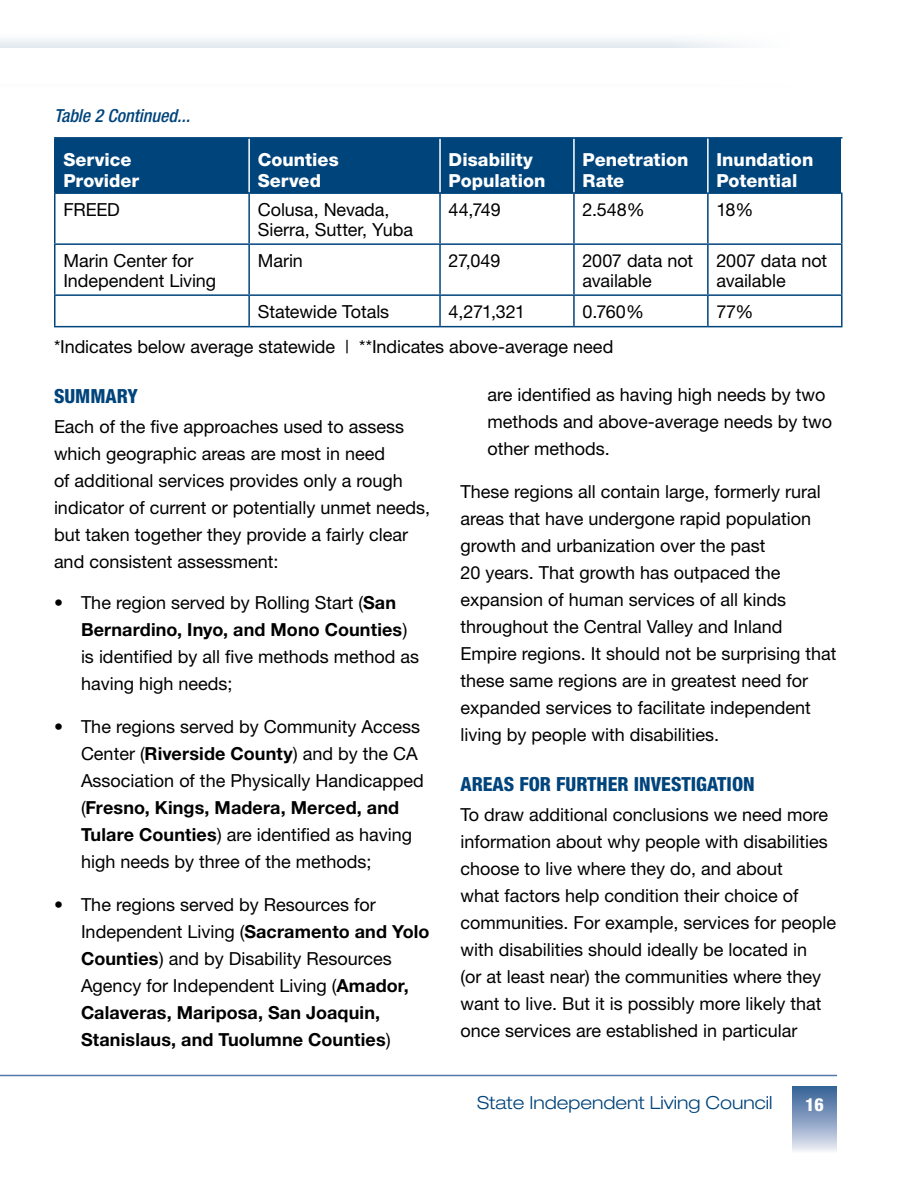
<style>
.page{position:relative;width:918px;height:1188px;background:#fff}
.page>*{position:absolute;margin:0;border:0;box-sizing:border-box;transform-origin:0 0}
.Head{font:800 condensed 19.5px "Helvetica Neue";color:#00447c}
.Body{font:18px/27px "Helvetica Neue";color:#000}
.Bullets{font:18px/27px "Helvetica Neue";color:#000}
.Cell_Body{font:18px/19.5px "Helvetica Neue";letter-spacing:-.005em;color:#000}
.Header_Cell_Text{font:800 18px "Helvetica Neue";color:#fff}
.t1{font:300 expanded 18px "Helvetica Neue";color:#00447c}
.t2{font:italic 500 condensed 18px "Helvetica Neue";color:#00447c}
.t3{font:800 condensed 18px "Helvetica Neue";color:#fff}
.s1{font-weight:700}
</style>
<div class="page">
<div style="left:0;top:30px;width:848px;height:61px;background:#00447c;opacity:.3"></div>
<div style="left:0;top:48px;width:837px;height:36px;background:#fff"></div>
<div style="left:792px;top:1087px;width:45px;height:73px;background:linear-gradient(to bottom,#2f5b94,#fff)"></div>
<hr style="left:0;top:1075px;width:837px;height:1px;background:#5478a6">
<div style="left:666px;top:0;width:182px;height:108px;background:#fff"></div>
<div style="left:56px;top:139px;width:785px;height:53px;background:#00447c"></div>
<hr style="left:248px;top:139px;width:2px;height:53px;background:#fff">
<hr style="left:439px;top:139px;width:2px;height:53px;background:#fff">
<hr style="left:573px;top:139px;width:2px;height:53px;background:#fff">
<hr style="left:248px;top:194px;width:2px;height:49px;background:#00447c">
<hr style="left:439px;top:194px;width:2px;height:49px;background:#00447c">
<hr style="left:573px;top:194px;width:2px;height:49px;background:#00447c">
<hr style="left:707px;top:194px;width:2px;height:49px;background:#00447c">
<hr style="left:248px;top:245px;width:2px;height:49px;background:#00447c">
<hr style="left:439px;top:245px;width:2px;height:49px;background:#00447c">
<hr style="left:573px;top:245px;width:2px;height:49px;background:#00447c">
<hr style="left:707px;top:245px;width:2px;height:49px;background:#00447c">
<hr style="left:54px;top:294px;width:195px;height:2px;background:#00447c">
<hr style="left:249px;top:294px;width:191px;height:2px;background:#00447c">
<hr style="left:248px;top:296px;width:2px;height:30px;background:#00447c">
<hr style="left:440px;top:294px;width:134px;height:2px;background:#00447c">
<hr style="left:439px;top:296px;width:2px;height:30px;background:#00447c">
<hr style="left:574px;top:294px;width:134px;height:2px;background:#00447c">
<hr style="left:573px;top:296px;width:2px;height:30px;background:#00447c">
<hr style="left:708px;top:294px;width:135px;height:2px;background:#00447c">
<hr style="left:707px;top:296px;width:2px;height:30px;background:#00447c">
<hr style="left:54px;top:326px;width:195px;height:1px;background:#00447c">
<hr style="left:249px;top:326px;width:191px;height:1px;background:#00447c">
<hr style="left:440px;top:326px;width:134px;height:1px;background:#00447c">
<hr style="left:574px;top:326px;width:134px;height:1px;background:#00447c">
<hr style="left:708px;top:326px;width:135px;height:1px;background:#00447c">
<hr style="left:54px;top:137px;width:195px;height:2px;background:#00447c">
<hr style="left:54px;top:139px;width:2px;height:53px;background:#00447c">
<hr style="left:249px;top:137px;width:191px;height:2px;background:#00447c">
<hr style="left:440px;top:137px;width:134px;height:2px;background:#00447c">
<hr style="left:574px;top:137px;width:134px;height:2px;background:#00447c">
<hr style="left:54px;top:192px;width:195px;height:2px;background:#00447c">
<hr style="left:54px;top:194px;width:2px;height:49px;background:#00447c">
<hr style="left:249px;top:192px;width:191px;height:2px;background:#00447c">
<hr style="left:440px;top:192px;width:134px;height:2px;background:#00447c">
<hr style="left:574px;top:192px;width:134px;height:2px;background:#00447c">
<hr style="left:841px;top:194px;width:2px;height:49px;background:#00447c">
<hr style="left:54px;top:243px;width:195px;height:2px;background:#00447c">
<hr style="left:54px;top:245px;width:2px;height:49px;background:#00447c">
<hr style="left:249px;top:243px;width:191px;height:2px;background:#00447c">
<hr style="left:440px;top:243px;width:134px;height:2px;background:#00447c">
<hr style="left:574px;top:243px;width:134px;height:2px;background:#00447c">
<hr style="left:841px;top:245px;width:2px;height:49px;background:#00447c">
<hr style="left:54px;top:296px;width:2px;height:30px;background:#00447c">
<hr style="left:841px;top:296px;width:2px;height:30px;background:#00447c">
<hr style="left:708px;top:137px;width:135px;height:2px;background:#00447c">
<hr style="left:708px;top:192px;width:135px;height:2px;background:#00447c">
<hr style="left:708px;top:243px;width:135px;height:2px;background:#00447c">
<hr style="left:707px;top:139px;width:2px;height:53px;background:#fff">
<p class="t2" style="left:54px;top:105px;width:138px">Table 2 Continued...</p>
<p class="Header_Cell_Text" style="left:63px;top:149px;width:70px">Service</p>
<p class="Header_Cell_Text" style="left:63px;top:170px;width:77px">Provider</p>
<p class="Header_Cell_Text" style="left:258px;top:149px;width:82px">Counties</p>
<p class="Header_Cell_Text" style="left:258px;top:170px;width:65px">Served</p>
<p class="Header_Cell_Text" style="left:449px;top:149px;width:86px">Disability</p>
<p class="Header_Cell_Text" style="left:449px;top:170px;width:98px">Population</p>
<p class="Header_Cell_Text" style="left:583px;top:149px;width:107px">Penetration</p>
<p class="Header_Cell_Text" style="left:583px;top:170px;width:43px">Rate</p>
<p class="Header_Cell_Text" style="left:717px;top:149px;width:98px">Inundation</p>
<p class="Header_Cell_Text" style="left:717px;top:170px;width:82px">Potential</p>
<p class="Cell_Body" style="left:63px;top:200px;width:58px">FREED</p>
<p class="Cell_Body" style="left:258px;top:200px;width:157px">Colusa, Nevada,<br>Sierra, Sutter, Yuba</p>
<p class="Cell_Body" style="left:449px;top:200px;width:54px">44,749</p>
<p class="Cell_Body" style="left:583px;top:200px;width:64px">2.548%</p>
<p class="Cell_Body" style="left:717px;top:200px;width:38px">18%</p>
<p class="Cell_Body" style="left:63px;top:251px;width:154px">Marin Center for<br>Independent Living</p>
<p class="Cell_Body" style="left:258px;top:251px;width:47px">Marin</p>
<p class="Cell_Body" style="left:449px;top:251px;width:53px">27,049</p>
<p class="Cell_Body" style="left:583px;top:251px;width:112px">2007 data not available</p>
<p class="Cell_Body" style="left:717px;top:251px;width:112px">2007 data not available</p>
<p class="Cell_Body" style="left:258px;top:302px;width:133px">Statewide Totals</p>
<p class="Cell_Body" style="left:449px;top:302px;width:78px">4,271,321</p>
<p class="Cell_Body" style="left:583px;top:302px;width:63px">0.760%</p>
<p class="Cell_Body" style="left:717px;top:302px;width:39px">77%</p>
<p class="Cell_Body" style="left:54px;top:337px;width:561px">*Indicates below average statewide | **Indicates above-average need</p>
<p class="Head" style="left:54px;top:384px;width:85px">SUMMARY</p>
<p class="Body" style="left:54px;top:413px;width:378px">Each of the five approaches used to assess which geographic areas are most in need<br>of additional services provides only a rough indicator of current or potentially unmet needs, but taken together they provide a fairly clear and consistent assessment:</p>
<p class="Bullets" style="left:81px;top:588px;width:340px;text-indent:-27px">• The region served by Rolling Start (<span class="s1">San Bernardino, Inyo, and Mono Counties</span>) is identified by all five methods method as having high needs;</p>
<p class="Bullets" style="left:81px;top:713px;width:344px;text-indent:-27px">• The regions served by Community Access Center (<span class="s1">Riverside County</span>) and by the CA Association of the Physically Handicapped (<span class="s1">Fresno, Kings, Madera, Merced, and Tulare Counties</span>) are identified as having high needs by three of the methods;</p>
<p class="Bullets" style="left:81px;top:891px;width:350px;text-indent:-27px">• The regions served by Resources for Independent Living (<span class="s1">Sacramento and Yolo Counties</span>) and by Disability Resources Agency for Independent Living (<span class="s1">Amador, Calaveras, Mariposa, San Joaquin, Stanislaus, and Tuolumne Counties</span>)</p>
<p class="Bullets" style="left:487px;top:381px;width:346px">are identified as having high needs by two methods and above-average needs by two other methods.</p>
<p class="Body" style="left:460px;top:478px;width:378px">These regions all contain large, formerly rural areas that have undergone rapid population growth and urbanization over the past<br>20 years. That growth has outpaced the expansion of human services of all kinds throughout the Central Valley and Inland Empire regions. It should not be surprising that these same regions are in greatest need for expanded services to facilitate independent living by people with disabilities.</p>
<p class="Head" style="left:460px;top:772px;width:296px">AREAS FOR FURTHER INVESTIGATION</p>
<p class="Body" style="left:460px;top:801px;width:377px">To draw additional conclusions we need more information about why people with disabilities choose to live where they do, and about<br>what factors help condition their choice of communities. For example, services for people with disabilities should ideally be located in<br>(or at least near) the communities where they want to live. But it is possibly more likely that once services are established in particular</p>
<p class="t1" style="left:477px;top:1092px;width:297px">State Independent Living Council</p>
<p class="t3" style="left:805px;top:1093px;width:20px">16</p>
</div>
